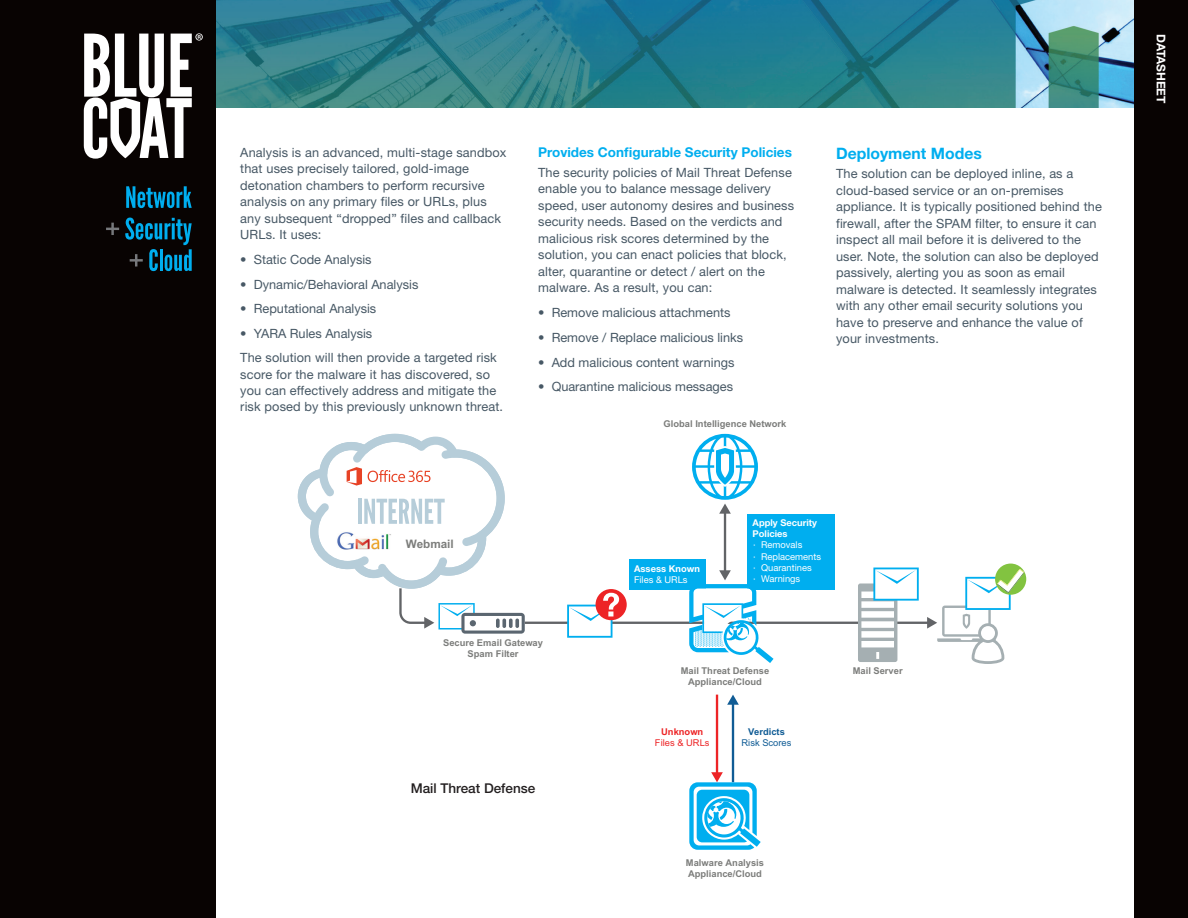
<style>
.page{position:relative;width:1188px;height:918px;background:#fff}
.page>*{position:absolute;margin:0;border:0;box-sizing:border-box;transform-origin:0 0}
.t1{font:700 15.75px "Helvetica Neue LT Std";color:#00aeef}
.t2{font:700 13.5px "Helvetica Neue LT Std";color:#00aeef}
.t3{font:500 13.5px "Helvetica Neue LT Std";color:#231f20}
.t4{font:12.75px/16.5px "Helvetica Neue LT Std";letter-spacing:.01em;color:#475865}
.t5{font:700 12px "Helvetica Neue LT Std";letter-spacing:-.01em;color:#fff}
.t6{font:700 11.7px "Arial";color:#7c7d7b}
.t7{font:700 9.3px/11.2px "Arial";color:#7c7d7b;text-align:center}
.t8{font:9.3px/11.2px "Helvetica Neue LT Std";color:#fff}
.t9{font:700 9.3px/11.2px "Helvetica Neue LT Std";color:#fff}
.t10{font:9.3px "Arial";color:#ed2426}
.t11{font:9.3px "Arial";color:#105c95}
.t12{font:700 9.3px "Arial";color:#105c95}
.t13{font:700 9.3px "Arial";color:#ed2426}
</style>
<div class="page">
<img style="left:216px;top:0;width:918px;height:108px">
<div style="left:0;top:0;width:216px;height:918px;background:#080302"></div>
<div style="left:1134px;top:0;width:54px;height:918px;background:#080302"></div>
<svg style="left:84px;top:33px;width:119px;height:126px"></svg>
<svg style="left:126px;top:186px;width:66px;height:22px"></svg>
<svg style="left:106px;top:223px;width:13px;height:12px"></svg>
<svg style="left:125px;top:217px;width:67px;height:54px"></svg>
<hr style="left:525px;top:622px;width:404px;height:2px;background:#626467">
<hr style="left:724px;top:512px;width:2px;height:60px;background:#626467">
<hr style="left:716px;top:695px;width:2px;height:79px;background:#ed2426">
<hr style="left:732px;top:703px;width:2px;height:79px;background:#105c95">
<svg style="left:727px;top:695px;width:12px;height:10px"></svg>
<div style="left:747px;top:514px;width:88px;height:76px;background:#00aeef"></div>
<div style="left:629px;top:560px;width:76px;height:30px;background:#00aeef"></div>
<svg style="left:689px;top:570px;width:85px;height:93px"></svg>
<svg style="left:689px;top:772px;width:72px;height:78px"></svg>
<svg style="left:858px;top:568px;width:61px;height:94px"></svg>
<svg style="left:298px;top:434px;width:227px;height:200px"></svg>
<img style="left:337px;top:532px;width:54px;height:17px">
<div style="left:596px;top:589px;width:31px;height:31px;background:#ed2426;border-radius:50%"></div>
<svg style="left:567px;top:593px;width:52px;height:45px"></svg>
<div style="left:995px;top:564px;width:31px;height:31px;background:#82c340;border-radius:50%"></div>
<svg style="left:927px;top:569px;width:97px;height:95px"></svg>
<svg style="left:692px;top:434px;width:66px;height:80px"></svg>
<p class="t4" style="left:240px;top:144px;width:268px">Analysis is an advanced, multi-stage sandbox that uses precisely tailored, gold-image detonation chambers to perform recursive analysis on any primary files or URLs, plus any subsequent “dropped” files and callback URLs. It uses:</p>
<p class="t4" style="left:240px;top:251px;width:133px">• Static Code Analysis</p>
<p class="t4" style="left:240px;top:276px;width:180px">• Dynamic/Behavioral Analysis</p>
<p class="t4" style="left:240px;top:300px;width:138px">• Reputational Analysis</p>
<p class="t4" style="left:240px;top:321px;width:258px;line-height:24px">• YARA Rules Analysis<br>The solution will then provide a targeted risk</p>
<p class="t4" style="left:240px;top:366px;width:264px">score for the malware it has discovered, so you can effectively address and mitigate the risk posed by this previously unknown threat.</p>
<p class="t2" style="left:538px;top:144px;width:255px">Provides Configurable Security Policies</p>
<p class="t4" style="left:538px;top:164px;width:257px">The security policies of Mail Threat Defense enable you to balance message delivery speed, user autonomy desires and business security needs. Based on the verdicts and malicious risk scores determined by the solution, you can enact policies that block, alter, quarantine or detect / alert on the malware. As a result, you can:</p>
<p class="t4" style="left:538px;top:304px;width:194px">• Remove malicious attachments</p>
<p class="t4" style="left:538px;top:329px;width:207px">• Remove / Replace malicious links</p>
<p class="t4" style="left:538px;top:354px;width:198px">• Add malicious content warnings</p>
<p class="t4" style="left:538px;top:378px;width:196px">• Quarantine malicious messages</p>
<p class="t7" style="left:664px;top:418px;width:124px">Global Intelligence Network</p>
<p class="t1" style="left:836px;top:143px;width:147px">Deployment Modes</p>
<p class="t4" style="left:836px;top:165px;width:267px">The solution can be deployed inline, as a cloud-based service or an on-premises appliance. It is typically positioned behind the firewall, after the SPAM filter, to ensure it can inspect all mail before it is delivered to the user. Note, the solution can also be deployed passively, alerting you as soon as email malware is detected. It seamlessly integrates with any other email security solutions you have to preserve and enhance the value of your investments.</p>
<p class="t6" style="left:406px;top:536px;width:50px">Webmail</p>
<p class="t7" style="left:443px;top:638px;width:101px">Secure Email Gateway<br>Spam Filter</p>
<p class="t3" style="left:411px;top:780px;width:126px">Mail Threat Defense</p>
<p class="t9" style="left:634px;top:563px;width:67px">Assess Known</p>
<p class="t8" style="left:634px;top:574px;width:55px">Files &amp; URLs</p>
<p class="t9" style="left:753px;top:517px;width:66px">Apply Security<br>Policies</p>
<p class="t8" style="left:753px;top:539px;width:70px">∙ Removals<br>∙ Replacements ∙ Quarantines<br>∙ Warnings</p>
<p class="t7" style="left:681px;top:665px;width:90px">Mail Threat Defense<br>Appliance/Cloud</p>
<p class="t13" style="left:661px;top:725px;width:44px">Unknown</p>
<p class="t10" style="left:655px;top:737px;width:56px">Files &amp; URLs</p>
<p class="t12" style="left:748px;top:725px;width:38px">Verdicts</p>
<p class="t11" style="left:742px;top:737px;width:51px">Risk Scores</p>
<p class="t7" style="left:853px;top:665px;width:51px">Mail Server</p>
<p class="t7" style="left:686px;top:857px;width:80px;text-align:left">Malware Analysis<br>Appliance/Cloud</p>
<p class="t5" style="left:1168px;top:34px;width:71px;rotate:90deg">DATASHEET</p>
</div>
